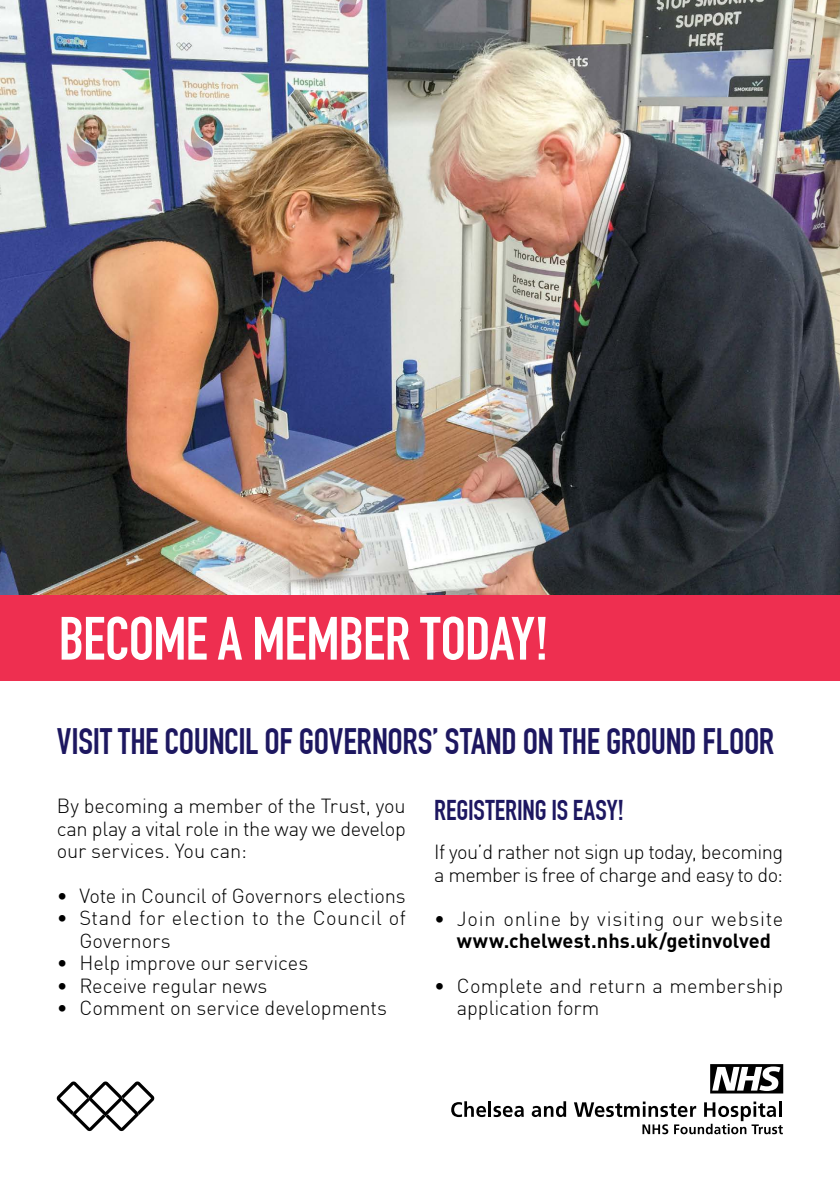
<style>
.page{position:relative;width:840px;height:1191px;background:#fff}
.page>*{position:absolute;margin:0;border:0;box-sizing:border-box;transform-origin:0 0}
.t1{font:60px "DIN Engschrift Alternate";letter-spacing:-.02em;color:#fff}
.t2{font:36px "DIN Engschrift Alternate";letter-spacing:-.01em;color:#1d1760}
.t3{font:28px "DIN Engschrift Alternate";color:#1d1760}
.t4{font:20px/22.4px "DIN Light";letter-spacing:-.005em;color:#000;text-align:justify}
.t5{font:20px/22.4px "DIN Light";letter-spacing:-.03em;color:#000}
.t6{font:20px/22.4px "DIN Light";letter-spacing:.02em;color:#000}
.t7{font:20px "DIN Light";letter-spacing:.035em;color:#000}
.t8{font:20px "DIN Bold";color:#000}
</style>
<div class="page">
<img style="left:0;top:0;width:839px;height:595px">
<svg style="left:56px;top:1081px;width:98px;height:50px"></svg>
<svg style="left:451px;top:1101px;width:35px;height:16px"></svg>
<hr style="left:488px;top:1101px;width:3px;height:15px;background:#000">
<svg style="left:493px;top:1105px;width:30px;height:12px"></svg>
<svg style="left:531px;top:1101px;width:35px;height:16px"></svg>
<svg style="left:574px;top:1101px;width:208px;height:33px"></svg>
<svg style="left:710px;top:1064px;width:72px;height:29px"></svg>
<div style="left:0;top:595px;width:839px;height:85px;background:#ee2f50"></div>
<h1 class="t1" style="left:59px;top:603px;width:491px">BECOME A MEMBER TODAY!</h1>
<h2 class="t2" style="left:57px;top:720px;width:718px">VISIT THE COUNCIL OF GOVERNORS’ STAND ON THE GROUND FLOOR</h2>
<p class="t4" style="left:57px;top:794px;width:350px">By becoming a member of the Trust, you can play a vital role in the way we develop our services. You can:</p>
<p class="t4" style="left:57px;top:884px;width:350px">• Vote in Council of Governors elections</p>
<p class="t6" style="left:79px;top:906px;width:327px;text-indent:-23px">• Stand for election to the Council of<br>Governors</p>
<p class="t4" style="left:57px;top:951px;width:253px">• Help improve our services</p>
<p class="t4" style="left:57px;top:974px;width:212px">• Receive regular news</p>
<p class="t4" style="left:57px;top:996px;width:331px">• Comment on service developments</p>
<h3 class="t3" style="left:434px;top:794px;width:191px">REGISTERING IS EASY!</h3>
<p class="t5" style="left:434px;top:841px;width:350px">If you’d rather not sign up today, becoming a member is free of charge and easy to do:</p>
<p class="t7" style="left:434px;top:906px;width:350px">• Join online by visiting our website</p>
<p class="t8" style="left:456px;top:928px;width:315px">www.chelwest.nhs.uk/getinvolved</p>
<p class="t4" style="left:456px;top:974px;width:328px;text-indent:-23px">• Complete and return a membership application form</p>
</div>
